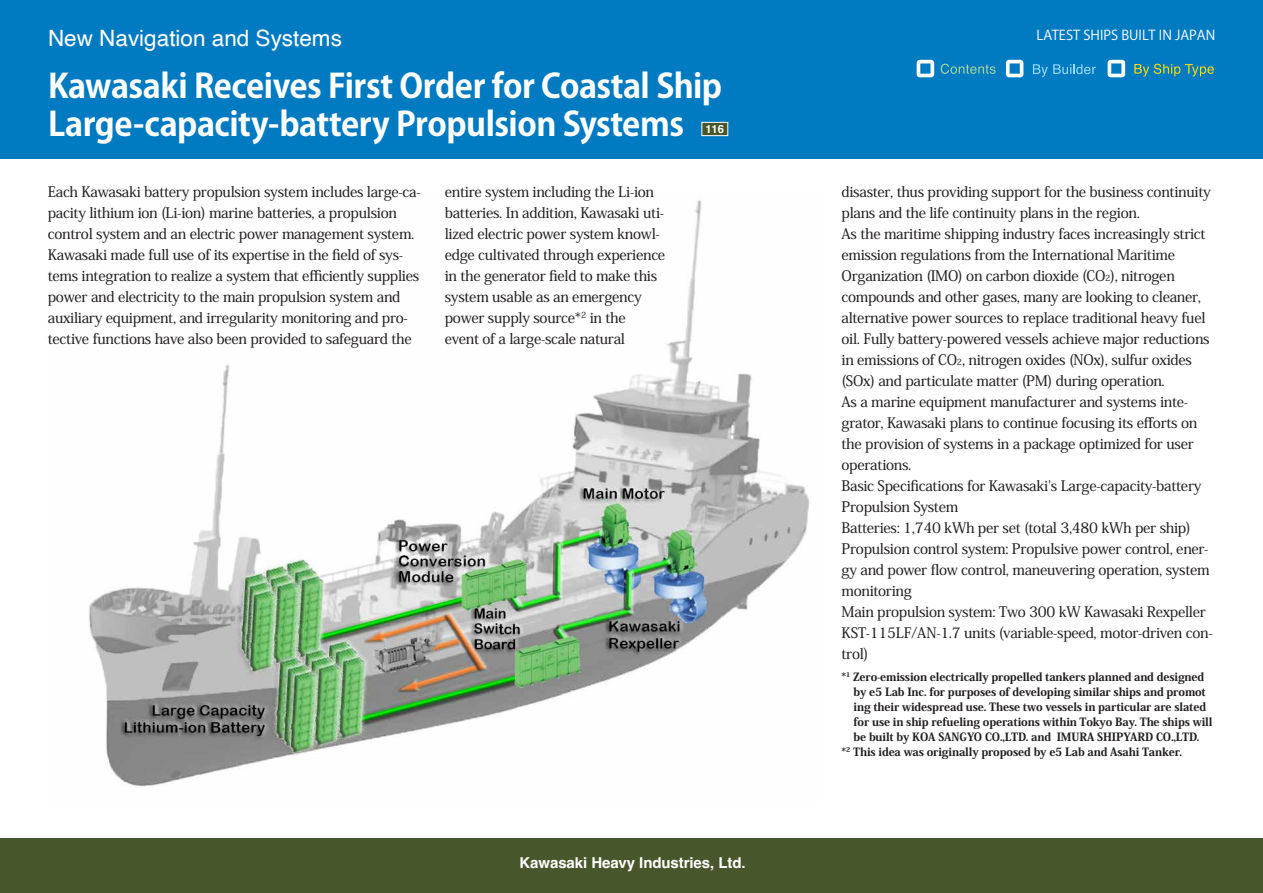
<style>
.page{position:relative;width:1263px;height:893px;background:#fff}
.page>*{position:absolute;margin:0;border:0;box-sizing:border-box;transform-origin:0 0}
.船名{font:700 33px/37.5px "Koz Go Pr 6 N";letter-spacing:-.015em;color:#fff}
.Page_title{font:22.5px "Helvetica";color:#fff}
.会社名{font:700 15px "Helvetica";letter-spacing:-.005em;color:#fff}
.Features_本文{font:500 14.4px/21px "Koz Min Pr 6 N";letter-spacing:-.02em;color:#231f20}
.Latest{font:13.5px "Koz Go Pr 6 N";color:#fff}
.キャプション{font:800 11.25px "Koz Min Pr 6 N";letter-spacing:-.01em;color:#231f20}
.Ship_namber{font:700 11.25px "Helvetica";color:#fff}
.Features_本文-2{font:500 8.4px "Koz Min Pr 6 N";color:#231f20}
.キャプション-2{font:800 6.6px "Koz Min Pr 6 N";color:#231f20}
.s1{font-size:8.4px}
.s2{font-size:14.4px}
.s3{font-size:11.25px}
</style>
<div class="page">
<img style="left:89px;top:200px;width:721px;height:587px">
<div style="left:0;top:839px;width:1263px;height:54px;background:#48572b"></div>
<div style="left:0;top:0;width:1263px;height:159px;background:#007ac0"></div>
<div style="left:702px;top:122px;width:26px;height:14px;background:#48572b;border:1px solid #fff"></div>
<svg style="left:941px;top:64px;width:54px;height:10px"></svg>
<svg style="left:1033px;top:64px;width:63px;height:13px"></svg>
<svg style="left:1134px;top:64px;width:80px;height:13px"></svg>
<svg style="left:917px;top:60px;width:17px;height:17px"></svg>
<svg style="left:1006px;top:60px;width:17px;height:17px"></svg>
<svg style="left:1107px;top:60px;width:18px;height:17px"></svg>
<p class="Page_title" style="left:48px;top:20px;width:295px">New Navigation and Systems</p>
<p class="船名" style="left:48px;top:68px;width:676px">Kawasaki Receives First Order for Coastal Ship<br>Large-capacity-battery Propulsion Systems</p>
<p class="Ship_namber" style="left:705px;top:122px;width:20px">116</p>
<p class="Features_本文" style="left:48px;top:181px;width:374px">Each Kawasaki battery propulsion system includes large-ca-</p>
<p class="Features_本文" style="left:48px;top:223px;width:368px">control system and an electric power management system.</p>
<p class="Features_本文" style="left:48px;top:265px;width:373px">tems integration to realize a system that efficiently supplies</p>
<p class="Features_本文" style="left:48px;top:202px;width:351px">pacity lithium ion (Li-ion) marine batteries a, propulsion</p>
<p class="Features_本文" style="left:48px;top:244px;width:357px">Kawasaki made full use of its expertise in the field of sys-</p>
<p class="Features_本文" style="left:48px;top:286px;width:354px">power and electricity to the main propulsion system and</p>
<p class="Features_本文" style="left:48px;top:328px;width:365px">tective functions have also been provided to safeguard the</p>
<p class="Features_本文" style="left:48px;top:307px;width:362px">auxiliary equipment, and irregularity monitoring and pro-</p>
<p class="Features_本文" style="left:445px;top:181px;width:211px">entire system including the Li-ion</p>
<p class="Features_本文" style="left:445px;top:202px;width:221px">batteries In. addition, Kawasaki uti-</p>
<p class="Features_本文" style="left:445px;top:223px;width:217px">lized electric power system knowl-</p>
<p class="Features_本文" style="left:445px;top:244px;width:222px">edge cultivated through experience</p>
<p class="Features_本文" style="left:445px;top:265px;width:214px">in the generator field to make this system usable as an emergency power supply source i n<sup>2</sup>* the event of a large-scale natural</p>
<p class="会社名" style="left:519px;top:854px;width:228px">Kawasaki Heavy Industries, Ltd.</p>
<p class="Latest" style="left:1036px;top:27px;width:180px">LATEST SHIPS BUILT IN JAPAN</p>
<p class="Features_本文" style="left:841px;top:181px;width:371px">disaster, thus providing support for the business continuity plans and the life continuity plans in the region.</p>
<p class="Features_本文" style="left:841px;top:223px;width:366px">As the maritime shipping industry faces increasingly strict</p>
<p class="Features_本文" style="left:841px;top:244px;width:335px">emission regulations from the International Maritime</p>
<p class="Features_本文" style="left:841px;top:265px;width:335px">Organization (IMO) on carbon dioxide (CO , )<span class="s1">2</span> nitrogen</p>
<p class="Features_本文" style="left:841px;top:286px;width:361px">compounds and other gases, many are looking to cleaner,</p>
<p class="Features_本文" style="left:841px;top:307px;width:365px">alternative power sources to replace traditional heavy fuel</p>
<p class="Features_本文" style="left:841px;top:328px;width:370px">oil. Fully battery-powered vessels achieve major reductions</p>
<p class="Features_本文" style="left:968px;top:349px;width:225px">nitrogen oxides (NOx ,) sulfur oxides</p>
<p class="Features_本文" style="left:841px;top:349px;width:325px">in emissions of CO<br>(SOx) and particulate matter (PM) during operation.</p>
<p class="Features_本文" style="left:841px;top:412px;width:357px">grator, Kawasaki plans to continue focusing its efforts on</p>
<p class="Features_本文-2" style="left:957px;top:357px;width:10px">2<span class="s2">,</span></p>
<p class="Features_本文" style="left:841px;top:391px;width:348px">As a marine equipment manufacturer and systems inte-</p>
<p class="Features_本文" style="left:841px;top:433px;width:354px">the provision of systems in a package optimized for user operations.</p>
<p class="Features_本文" style="left:841px;top:475px;width:361px">Basic Specifications for Kawasaki s' Large-capacity-battery<br>Propulsion System</p>
<p class="Features_本文" style="left:841px;top:517px;width:351px">Batteries: 1,740 kWh per set (total 3,480 kWh per ship(</p>
<p class="Features_本文" style="left:841px;top:559px;width:370px">gy and power flow control, maneuvering operation, system</p>
<p class="Features_本文" style="left:841px;top:538px;width:368px">Propulsion control system: Propulsive power control, ener-</p>
<p class="Features_本文" style="left:841px;top:580px;width:72px">monitoring</p>
<p class="Features_本文" style="left:841px;top:601px;width:366px">Main propulsion system: Two 300 kW Kawasaki Rexpeller</p>
<p class="Features_本文" style="left:841px;top:643px;width:28px">trol(</p>
<p class="Features_本文" style="left:841px;top:622px;width:373px">KST-115LF/AN-1.7 units (variable-speed, motor-driven con-</p>
<p class="キャプション" style="left:853px;top:671px;width:353px">Zero-emission electrically propelled tankers planned and designed</p>
<p class="キャプション-2" style="left:841px;top:671px;width:10px">1<span class="s3">*</span></p>
<p class="キャプション" style="left:853px;top:686px;width:354px">by 5e Lab Inc. for purposes of developing similar ships and promot</p>
<p class="キャプション" style="left:853px;top:701px;width:354px">ing their widespread use. These two vessels in particular are slated</p>
<p class="キャプション" style="left:853px;top:716px;width:360px">for use in ship refueling operations within Tokyo Bay. The ships will</p>
<p class="キャプション" style="left:1057px;top:731px;width:144px">IMURA SHIPYARD CO.,LTD.</p>
<p class="キャプション" style="left:853px;top:731px;width:199px">be built by KOA SANGYO CO.,LTD. and</p>
<p class="キャプション" style="left:853px;top:746px;width:331px">This idea was originally proposed by 5e Lab and Asahi Tanker.</p>
<p class="キャプション-2" style="left:841px;top:746px;width:10px">2<span class="s3">*</span></p>
</div>
